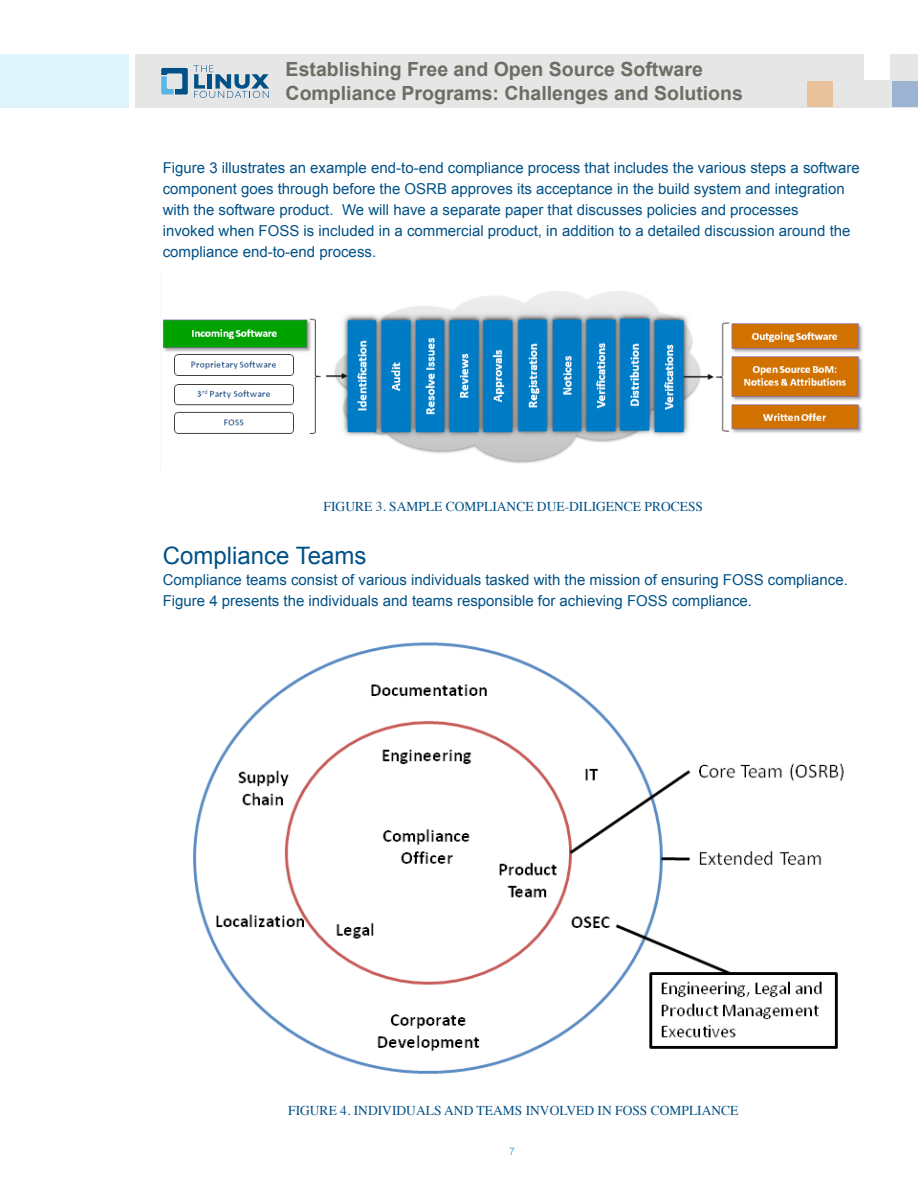
<style>
.page{position:relative;width:918px;height:1188px;background:#fff}
.page>*{position:absolute;margin:0;border:0;box-sizing:border-box;transform-origin:0 0}
.Body_Text{font:24px "Arial";color:#005187}
.t1{font:700 19.5px/24.3px "Arial";color:#6d6d65}
.Body_Text-2{font:15px/21px "Arial";color:#005187}
.Body_Text-3{font:13.5px "Times";color:#005187}
.t2{font:10.5px "Arial";color:#58b7e7}
</style>
<div class="page">
<div style="left:135px;top:54px;width:783px;height:54px;background:#e5e6e5"></div>
<div style="left:0;top:54px;width:129px;height:54px;background:#e0f4fc"></div>
<div style="left:864px;top:54px;width:25px;height:25px;background:#fff"></div>
<div style="left:893px;top:82px;width:25px;height:25px;background:#9cb4d2"></div>
<div style="left:807px;top:82px;width:25px;height:25px;background:#e7c29b"></div>
<svg style="left:161px;top:65px;width:108px;height:33px"></svg>
<img style="left:163px;top:291px;width:700px;height:172px">
<img style="left:193px;top:642px;width:651px;height:432px">
<h2 class="t1" style="left:286px;top:58px;width:459px">Establishing Free and Open Source Software<br>Compliance Programs: Challenges and Solutions</h2>
<p class="Body_Text-2" style="left:163px;top:157px;width:698px">Figure 3 illustrates an example end-to-end compliance process that includes the various steps a software component goes through before the OSRB approves its acceptance in the build system and integration with the software product. We will have a separate paper that discusses policies and processes<br>invoked when FOSS is included in a commercial product, in addition to a detailed discussion around the compliance end-to-end process.</p>
<p class="Body_Text-3" style="left:324px;top:494px;width:381px">FIGURE 3. SAMPLE COMPLIANCE DUE-DILIGENCE PROCESS</p>
<p class="Body_Text" style="left:163px;top:540px;width:205px">Compliance Teams</p>
<p class="Body_Text-2" style="left:163px;top:570px;width:687px">Compliance teams consist of various individuals tasked with the mission of ensuring FOSS compliance.<br>Figure 4 presents the individuals and teams responsible for achieving FOSS compliance.</p>
<p class="Body_Text-3" style="left:288px;top:1098px;width:452px">FIGURE 4. INDIVIDUALS AND TEAMS INVOLVED IN FOSS COMPLIANCE</p>
<p class="t2" style="left:509px;top:1144px;width:7px">7</p>
</div>
